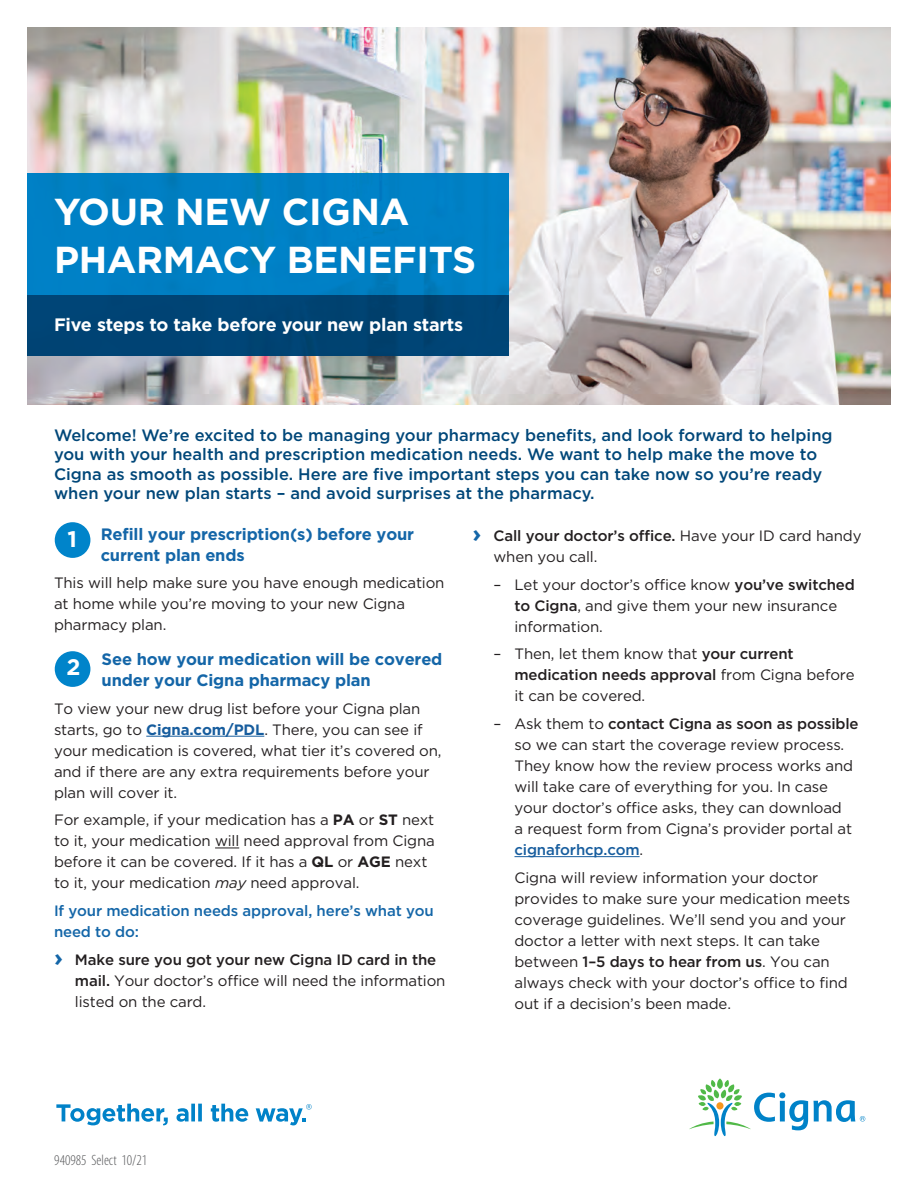
<style>
.page{position:relative;width:918px;height:1188px;background:#fff}
.page>*{position:absolute;margin:0;border:0;box-sizing:border-box;transform-origin:0 0}
.Headline_2_bars_phot{font:700 37.5px/48px "Gotham";letter-spacing:-.01em;color:#fff}
.t1{font:700 22.5px "Gotham";color:#fff}
.Subheadline_bold_14{font:700 18px "Gotham";letter-spacing:-.01em;color:#fff}
.Body_copy__book_9_5{font:500 16.5px/19.5px "Gotham";color:#004779}
.t2{font:700 16.5px/21px "Gotham";letter-spacing:-.01em;color:#1466a8}
.t3{font:15px/21px "Gotham";letter-spacing:-.01em;color:#231f20}
.t4{font:500 15px/21px "Gotham";letter-spacing:-.01em;color:#1466a8}
.Legal_copy_Cat{font:300 condensed 15px "Myriad Pro";color:#57585a}
.s1{font-weight:700;color:#175d9e}
.s2{font-weight:700}
.s3{font-style:italic}
.s4{font-weight:700;font-size:24px;color:#1466a8}
.s5{font-weight:500}
.s6{font-weight:500;color:#175d9e}
</style>
<div class="page">
<div style="left:55px;top:522px;width:35px;height:36px;background:#0084ca;border-radius:50%"></div>
<div style="left:55px;top:651px;width:35px;height:36px;background:#0084ca;border-radius:50%"></div>
<img style="left:27px;top:27px;width:864px;height:378px">
<hr style="left:146px;top:736px;width:118px;height:1px;background:#175d9e">
<svg style="left:215px;top:848px;width:24px;height:1px"></svg>
<hr style="left:514px;top:856px;width:126px;height:1px;background:#175d9e">
<svg style="left:56px;top:1104px;width:112px;height:21px"></svg>
<svg style="left:177px;top:1104px;width:25px;height:18px"></svg>
<svg style="left:211px;top:1104px;width:37px;height:18px"></svg>
<svg style="left:256px;top:1104px;width:56px;height:21px"></svg>
<svg style="left:689px;top:1078px;width:176px;height:58px"></svg>
<div style="left:27px;top:173px;width:482px;height:122px;background:#0084ca"></div>
<div style="left:27px;top:295px;width:482px;height:61px;background:#004779"></div>
<p class="Headline_2_bars_phot" style="left:54px;top:187px;width:424px">YOUR NEW CIGNA<br>PHARMACY BENEFITS</p>
<p class="Subheadline_bold_14" style="left:54px;top:313px;width:411px">Five steps to take before your new plan starts</p>
<p class="Body_copy__book_9_5" style="left:54px;top:425px;width:780px">Welcome! We’re excited to be managing your pharmacy benefits, and look forward to helping you with your health and prescription medication needs. We want to help make the move to Cigna as smooth as possible. Here are five important steps you can take now so you’re ready when your new plan starts – and avoid surprises at the pharmacy.</p>
<p class="t1" style="left:68px;top:524px;width:11px">1</p>
<p class="t2" style="left:101px;top:523px;width:315px">Refill your prescription(s) before your current plan ends</p>
<p class="t3" style="left:54px;top:572px;width:392px">This will help make sure you have enough medication at home while you’re moving to your new Cigna pharmacy plan.</p>
<p class="t1" style="left:66px;top:653px;width:16px">2</p>
<p class="t2" style="left:102px;top:649px;width:342px">See how your medication will be covered under your Cigna pharmacy plan</p>
<p class="t3" style="left:54px;top:698px;width:389px">To view your new drug list before your Cigna plan starts, go to <span class="s1">Cigna.com/PDL</span>. There, you can see if your medication is covered, what tier it’s covered on, and if there are any extra requirements before your plan will cover it.</p>
<p class="t3" style="left:54px;top:809px;width:382px">For example, if your medication has a <span class="s2">PA</span> or <span class="s2">ST</span> next to it, your medication will need approval from Cigna before it can be covered. If it has a <span class="s2">QL</span> or <span class="s2">AGE</span> next to it, your medication <span class="s3">may</span> need approval.</p>
<p class="t4" style="left:54px;top:900px;width:381px">If your medication needs approval, here’s what you need to do:</p>
<p class="t3" style="left:75px;top:949px;width:372px;text-indent:-21px"><span class="s4">›</span> <span class="s5">Make sure you got your new Cigna ID card in the mail.</span> Your doctor’s office will need the information listed on the card.</p>
<p class="t3" style="left:493px;top:525px;width:370px;text-indent:-21px"><span class="s4">›</span> <span class="s5">Call your doctor’s office.</span> Have your ID card handy when you call.</p>
<p class="t3" style="left:514px;top:574px;width:342px;text-indent:-21px">– Let your doctor’s office know <span class="s5">you’ve switched to Cigna</span>, and give them your new insurance information.</p>
<p class="t3" style="left:514px;top:643px;width:342px;text-indent:-21px">– Then, let them know that <span class="s5">your current medication needs approval</span> from Cigna before it can be covered.</p>
<p class="t3" style="left:514px;top:713px;width:346px;text-indent:-21px">– Ask them to <span class="s5">contact Cigna as soon as possible </span>so we can start the coverage review process.<br>They know how the review process works and will take care of everything for you. In case your doctor’s office asks, they can download<br>a request form from Cigna’s provider portal at <span class="s6">cignaforhcp.com</span>.</p>
<p class="t3" style="left:514px;top:867px;width:337px">Cigna will review information your doctor provides to make sure your medication meets coverage guidelines. We’ll send you and your doctor a letter with next steps. It can take between <span class="s5">1–5 days to hear from us</span>. You can always check with your doctor’s office to find out if a decision’s been made.</p>
<p class="Legal_copy_Cat" style="left:54px;top:1152px;width:94px">940985 Select 10/21</p>
</div>
